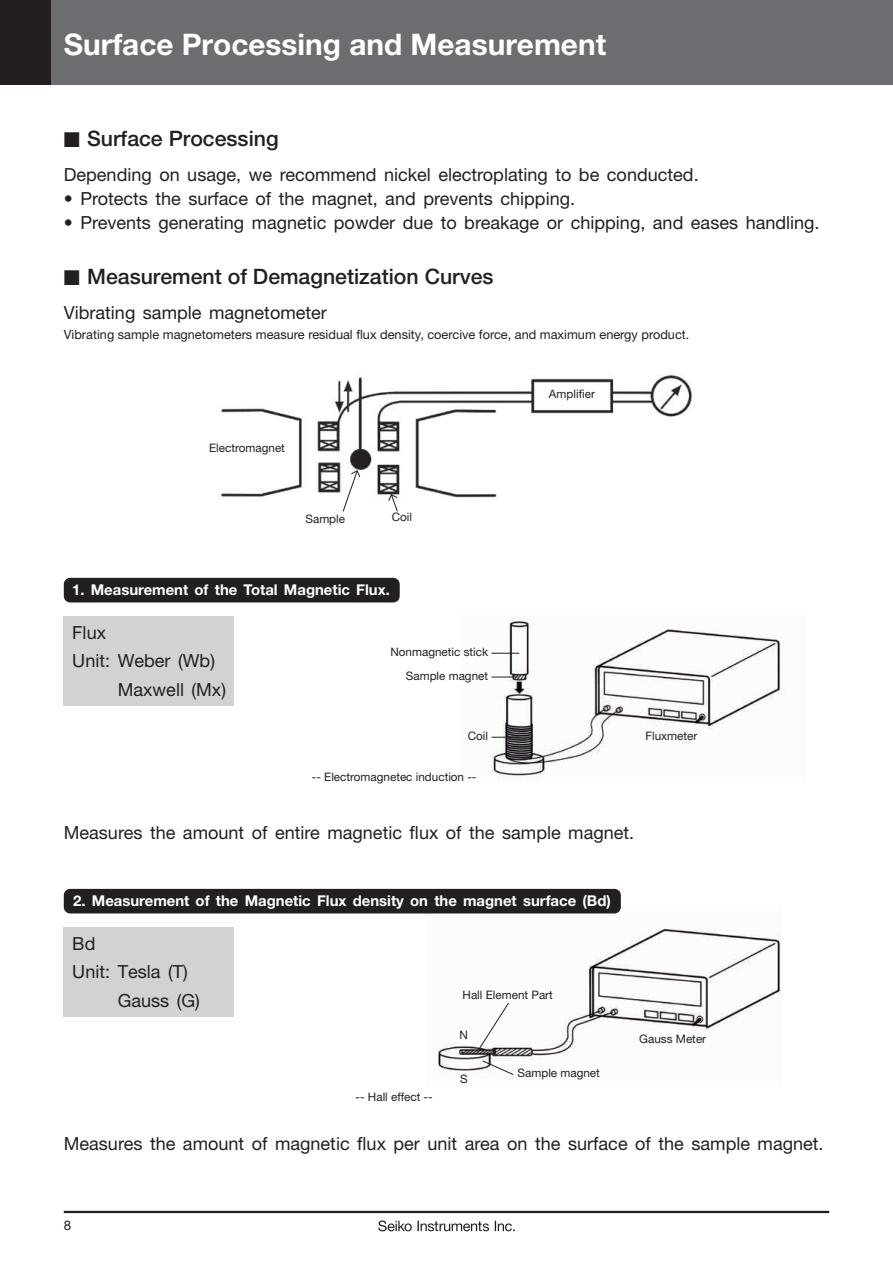
<style>
.page{position:relative;width:893px;height:1263px;background:#fff}
.page>*{position:absolute;margin:0;border:0;box-sizing:border-box;transform-origin:0 0}
.t1{font:700 29.7px "Helvetica Neue LT Std";color:#fff}
.t2{font:500 21.3px "Helvetica Neue LT Std";color:#231f20}
.t3{font:18px "Helvetica Neue LT Std";color:#231f20}
.t4{font:700 14.85px "Helvetica Neue LT Std";color:#fff}
.t5{font:13.35px "Helvetica Neue LT Std";color:#231f20}
.t6{font:12.75px "Helvetica Neue LT Std";color:#231f20}
.t7{font:11.7px "Helvetica Neue LT Std";color:#231f20}
</style>
<div class="page">
<hr style="left:64px;top:1211px;width:765px;height:2px;background:#231f20">
<div style="left:0;top:0;width:893px;height:85px;background:#6c6d70"></div>
<div style="left:0;top:0;width:51px;height:85px;background:#231f20"></div>
<hr style="left:892px;top:0;width:1px;height:85px;background:#231f20">
<svg style="left:378px;top:1220px;width:137px;height:11px"></svg>
<img style="left:427px;top:909px;width:354px;height:163px">
<svg style="left:482px;top:1060px;width:32px;height:15px"></svg>
<svg style="left:477px;top:1002px;width:32px;height:50px"></svg>
<div style="left:64px;top:927px;width:170px;height:89px;background:#d1d2d4"></div>
<div style="left:64px;top:889px;width:557px;height:24px;background:#231f20;border-radius:6px"></div>
<div style="left:64px;top:616px;width:170px;height:89px;background:#d1d2d4"></div>
<div style="left:64px;top:578px;width:336px;height:24px;background:#231f20;border-radius:6px"></div>
<img style="left:491px;top:617px;width:293px;height:160px">
<svg style="left:492px;top:653px;width:27px;height:1px"></svg>
<svg style="left:492px;top:737px;width:27px;height:1px"></svg>
<svg style="left:492px;top:677px;width:27px;height:1px"></svg>
<img style="left:217px;top:374px;width:475px;height:137px">
<svg style="left:388px;top:494px;width:10px;height:18px"></svg>
<svg style="left:343px;top:470px;width:17px;height:42px"></svg>
<h1 class="t1" style="left:64px;top:26px;width:544px">Surface Processing and Measurement</h1>
<p class="t2" style="left:64px;top:125px;width:216px">■ Surface Processing</p>
<p class="t3" style="left:64px;top:164px;width:636px">Depending on usage, we recommend nickel electroplating to be conducted.</p>
<p class="t3" style="left:64px;top:188px;width:513px">• Protects the surface of the magnet, and prevents chipping.</p>
<p class="t3" style="left:64px;top:212px;width:757px">• Prevents generating magnetic powder due to breakage or chipping, and eases handling.</p>
<p class="t2" style="left:64px;top:264px;width:431px">■ Measurement of Demagnetization Curves</p>
<p class="t3" style="left:64px;top:302px;width:265px">Vibrating sample magnetometer</p>
<p class="t6" style="left:64px;top:327px;width:627px">Vibrating sample magnetometers measure residual flux density, coercive force, and maximum energy product.</p>
<p class="t7" style="left:209px;top:441px;width:77px">Electromagnet</p>
<p class="t7" style="left:305px;top:512px;width:41px">Sample</p>
<p class="t7" style="left:392px;top:510px;width:22px">Coil</p>
<p class="t7" style="left:549px;top:387px;width:47px">Amplifier</p>
<p class="t4" style="left:72px;top:581px;width:319px">1. Measurement of the Total Magnetic Flux.</p>
<p class="t3" style="left:72px;top:622px;width:35px">Flux</p>
<p class="t3" style="left:72px;top:650px;width:144px">Unit: Weber (Wb)</p>
<p class="t3" style="left:118px;top:678px;width:110px">Maxwell (Mx)</p>
<p class="t7" style="left:390px;top:645px;width:99px">Nonmagnetic stick</p>
<p class="t7" style="left:406px;top:669px;width:84px">Sample magnet</p>
<p class="t7" style="left:468px;top:729px;width:22px">Coil</p>
<p class="t7" style="left:312px;top:769px;width:166px">-- Electromagnetec induction --</p>
<p class="t7" style="left:645px;top:729px;width:53px">Fluxmeter</p>
<p class="t3" style="left:64px;top:822px;width:572px">Measures the amount of entire magnetic flux of the sample magnet.</p>
<p class="t4" style="left:73px;top:892px;width:539px">2. Measurement of the Magnetic Flux density on the magnet surface (Bd)</p>
<p class="t3" style="left:72px;top:933px;width:25px">Bd</p>
<p class="t3" style="left:72px;top:961px;width:117px">Unit: Tesla (T)</p>
<p class="t3" style="left:118px;top:989px;width:84px">Gauss (G)</p>
<p class="t7" style="left:463px;top:988px;width:92px">Hall Element Part</p>
<p class="t7" style="left:356px;top:1090px;width:79px">-- Hall effect --</p>
<p class="t7" style="left:460px;top:1028px;width:10px">N</p>
<p class="t7" style="left:460px;top:1072px;width:9px">S</p>
<p class="t7" style="left:518px;top:1066px;width:84px">Sample magnet</p>
<p class="t7" style="left:639px;top:1032px;width:68px">Gauss Meter</p>
<p class="t3" style="left:64px;top:1133px;width:761px">Measures the amount of magnetic flux per unit area on the surface of the sample magnet.</p>
<p class="t5" style="left:64px;top:1217px;width:9px">8</p>
</div>
